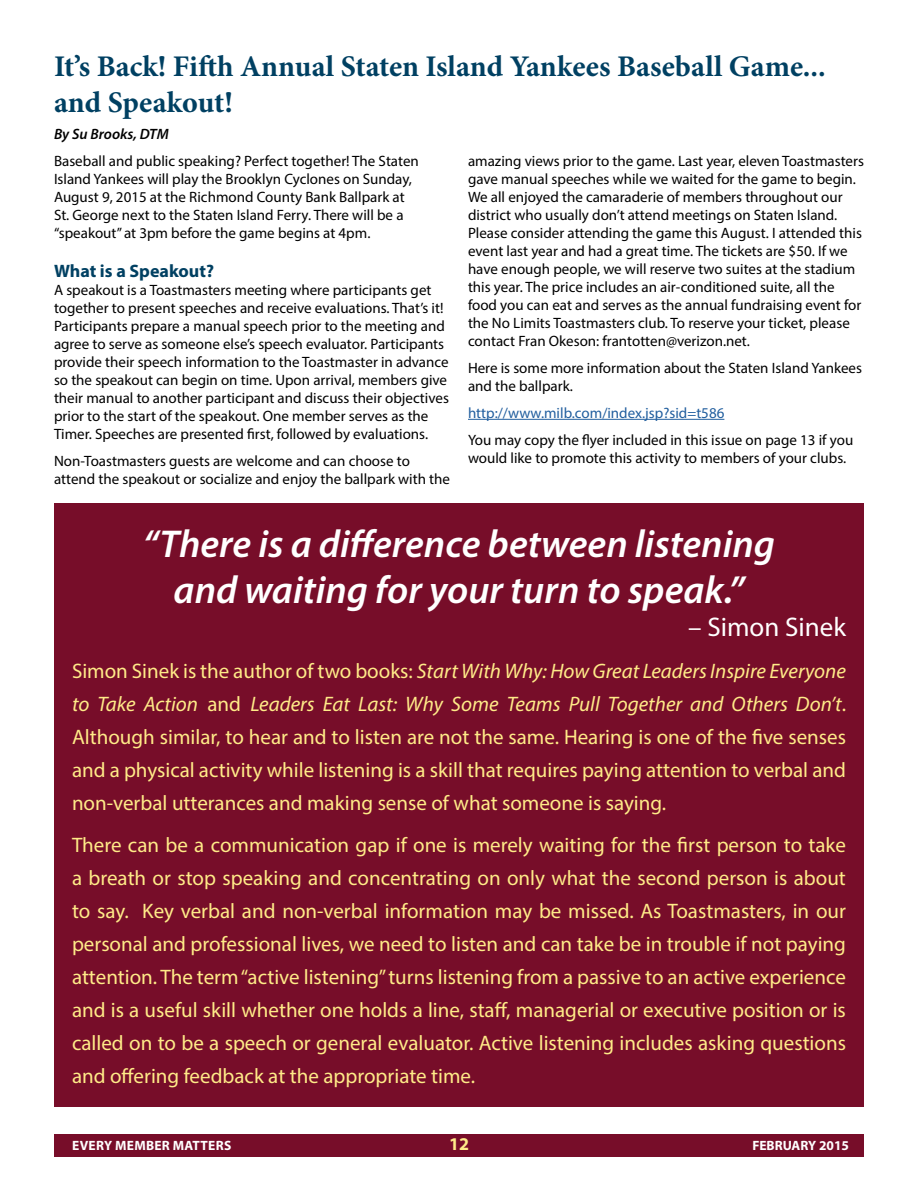
<style>
.page{position:relative;width:918px;height:1188px;background:#fff}
.page>*{position:absolute;margin:0;border:0;box-sizing:border-box;transform-origin:0 0}
.t1{font:italic 600 39px/46.8px "Myriad Pro";color:#fff;text-align:center}
.t2{font:700 30px/36px "Minion Pro";color:#004062}
.t3{font:27px "Myriad Pro";color:#fff}
.t4{font:21px/33px "Myriad Pro";color:#ffeb88;text-align:justify}
.t5{font:700 18px "Myriad Pro";color:#004062}
.t6{font:700 18px "Myriad Pro";color:#ffeb88}
.t7{font:15px/18px "Myriad Pro";color:#000}
.t8{font:15px "Myriad Pro";color:#215e9e}
.t9{font:italic 600 15px "Myriad Pro";color:#000}
.t10{font:700 13.5px "Myriad Pro";letter-spacing:.015em;color:#fff}
.s1{font-style:italic}
</style>
<div class="page">
<div style="left:54px;top:1134px;width:810px;height:23px;background:#770d29"></div>
<hr style="left:468px;top:419px;width:256px;height:1px;background:#215e9e">
<div style="left:54px;top:503px;width:810px;height:604px;background:#770d29"></div>
<h2 class="t2" style="left:54px;top:48px;width:773px">It’s Back! Fifth Annual Staten Island Yankees Baseball Game... and Speakout!</h2>
<p class="t9" style="left:54px;top:124px;width:116px">By Su Brooks, DTM</p>
<p class="t7" style="left:54px;top:152px;width:366px">Baseball and public speaking? Perfect together! The Staten Island Yankees will play the Brooklyn Cyclones on Sunday, August 9, 2015 at the Richmond County Bank Ballpark at St. George next to the Staten Island Ferry. There will be a “speakout” at 3pm before the game begins at 4pm.</p>
<p class="t5" style="left:54px;top:260px;width:162px">What is a Speakout?</p>
<p class="t7" style="left:54px;top:281px;width:396px">A speakout is a Toastmasters meeting where participants get together to present speeches and receive evaluations. That’s it!<br>Participants prepare a manual speech prior to the meeting and agree to serve as someone else’s speech evaluator. Participants provide their speech information to the Toastmaster in advance so the speakout can begin on time. Upon arrival, members give their manual to another participant and discuss their objectives prior to the start of the speakout. One member serves as the Timer. Speeches are presented first, followed by evaluations.</p>
<p class="t7" style="left:54px;top:452px;width:398px">Non-Toastmasters guests are welcome and can choose to attend the speakout or socialize and enjoy the ballpark with the</p>
<p class="t7" style="left:468px;top:152px;width:398px">amazing views prior to the game. Last year, eleven Toastmasters gave manual speeches while we waited for the game to begin.<br>We all enjoyed the camaraderie of members throughout our district who usually don’t attend meetings on Staten Island.<br>Please consider attending the game this August. I attended this event last year and had a great time. The tickets are $50. If we have enough people, we will reserve two suites at the stadium this year. The price includes an air-conditioned suite, all the food you can eat and serves as the annual fundraising event for the No Limits Toastmasters club. To reserve your ticket, please contact Fran Okeson: frantotten@verizon.net.</p>
<p class="t7" style="left:468px;top:359px;width:396px">Here is some more information about the Staten Island Yankees and the ballpark.</p>
<p class="t8" style="left:468px;top:404px;width:258px">http://www.milb.com/index.jsp?sid=t586</p>
<p class="t7" style="left:468px;top:431px;width:387px">You may copy the flyer included in this issue on page 13 if you would like to promote this activity to members of your clubs.</p>
<h1 class="t1" style="left:143px;top:519px;width:634px">“There is a difference between listening and waiting for your turn to speak.”</h1>
<h3 class="t3" style="left:688px;top:610px;width:159px">– Simon Sinek</h3>
<p class="t4" style="left:72px;top:654px;width:776px">Simon Sinek is the author of two books: <span class="s1">Start With Why: How Great Leaders Inspire Everyone to Take Action</span> and <span class="s1">Leaders Eat Last: Why Some Teams Pull Together and Others Don’t</span>.<br>Although similar, to hear and to listen are not the same. Hearing is one of the five senses and a physical activity while listening is a skill that requires paying attention to verbal and non-verbal utterances and making sense of what someone is saying.</p>
<p class="t4" style="left:72px;top:828px;width:776px">There can be a communication gap if one is merely waiting for the first person to take a breath or stop speaking and concentrating on only what the second person is about to say. Key verbal and non-verbal information may be missed. As Toastmasters, in our personal and professional lives, we need to listen and can take be in trouble if not paying attention. The term “active listening” turns listening from a passive to an active experience and is a useful skill whether one holds a line, staff, managerial or executive position or is called on to be a speech or general evaluator. Active listening includes asking questions and offering feedback at the appropriate time.</p>
<p class="t10" style="left:72px;top:1136px;width:161px">EVERY MEMBER MATTERS</p>
<p class="t6" style="left:449px;top:1132px;width:21px">12</p>
<p class="t10" style="left:752px;top:1136px;width:98px">FEBRUARY 2015</p>
</div>
